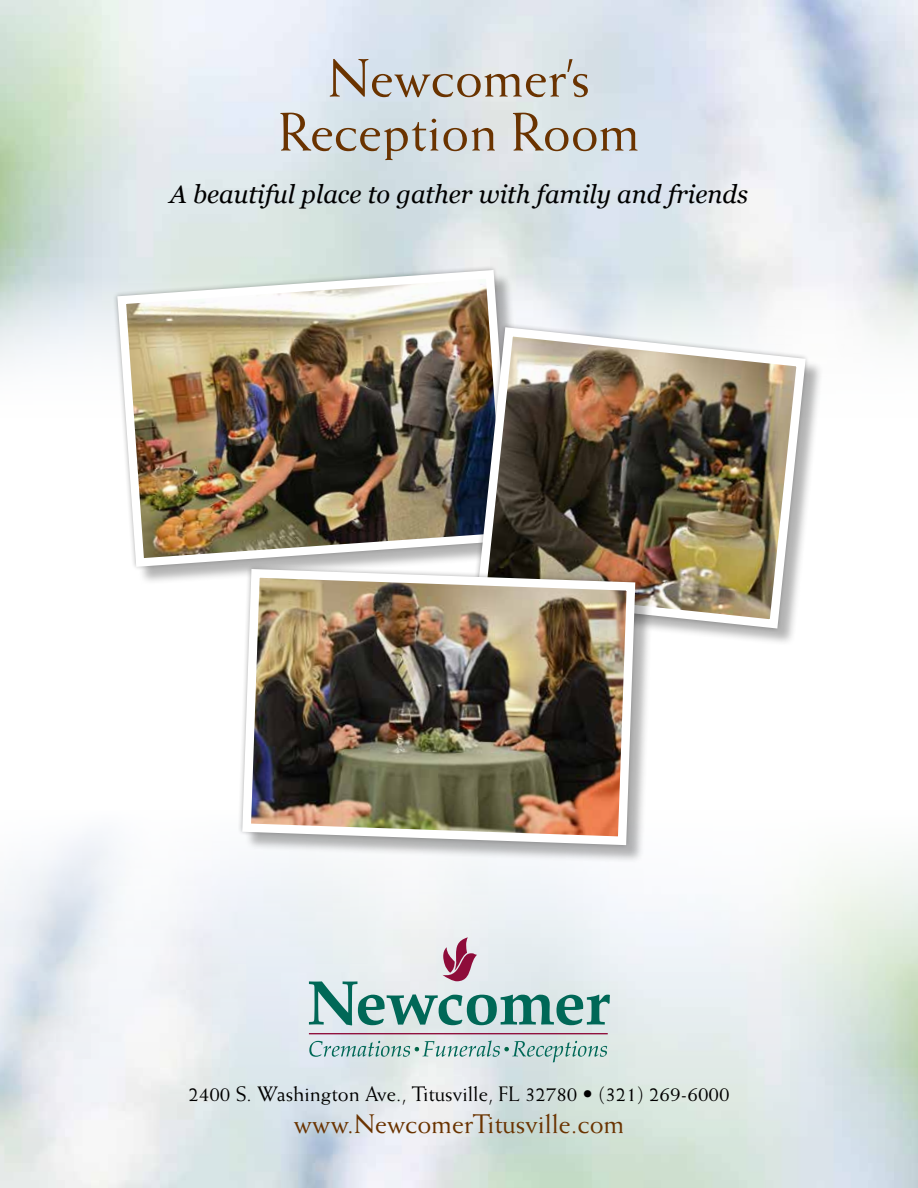
<style>
.page{position:relative;width:918px;height:1188px;background:#fff}
.page>*{position:absolute;margin:0;border:0;box-sizing:border-box;transform-origin:0 0}
.t1{font:54px/54px "Weiss";color:#6a3300;text-align:center}
.t2{font:27px "Weiss";color:#6a3300}
.t3{font:italic 25.5px "Georgia";color:#000}
.t4{font:21px "Weiss";color:#000}
</style>
<div class="page">
<img style="left:113px;top:266px;width:404px;height:305px">
<div style="left:480px;top:330px;width:344px;height:316px;background:#000;opacity:.3"></div>
<img style="left:472px;top:323px;width:338px;height:310px">
<div style="left:245px;top:572px;width:409px;height:291px;background:#000;opacity:.3"></div>
<img style="left:238px;top:565px;width:402px;height:285px">
<svg style="left:309px;top:937px;width:301px;height:88px;background:#bdd0d1"></svg>
<hr style="left:309px;top:1033px;width:299px;height:1px;background:#8e0c3a">
<svg style="left:309px;top:1040px;width:298px;height:22px;background:#bbd2d1"></svg>
<h1 class="t1" style="left:278px;top:50px;width:363px">Newcomer’s<br>Reception Room</h1>
<p class="t3" style="left:170px;top:176px;width:580px">A beautiful place to gather with family and friends</p>
<p class="t4" style="left:188px;top:1081px;width:543px">2400 S. Washington Ave., Titusville, FL 32780 • (321) 269-6000</p>
<p class="t2" style="left:294px;top:1108px;width:332px">www.NewcomerTitusville.com</p>
</div>
